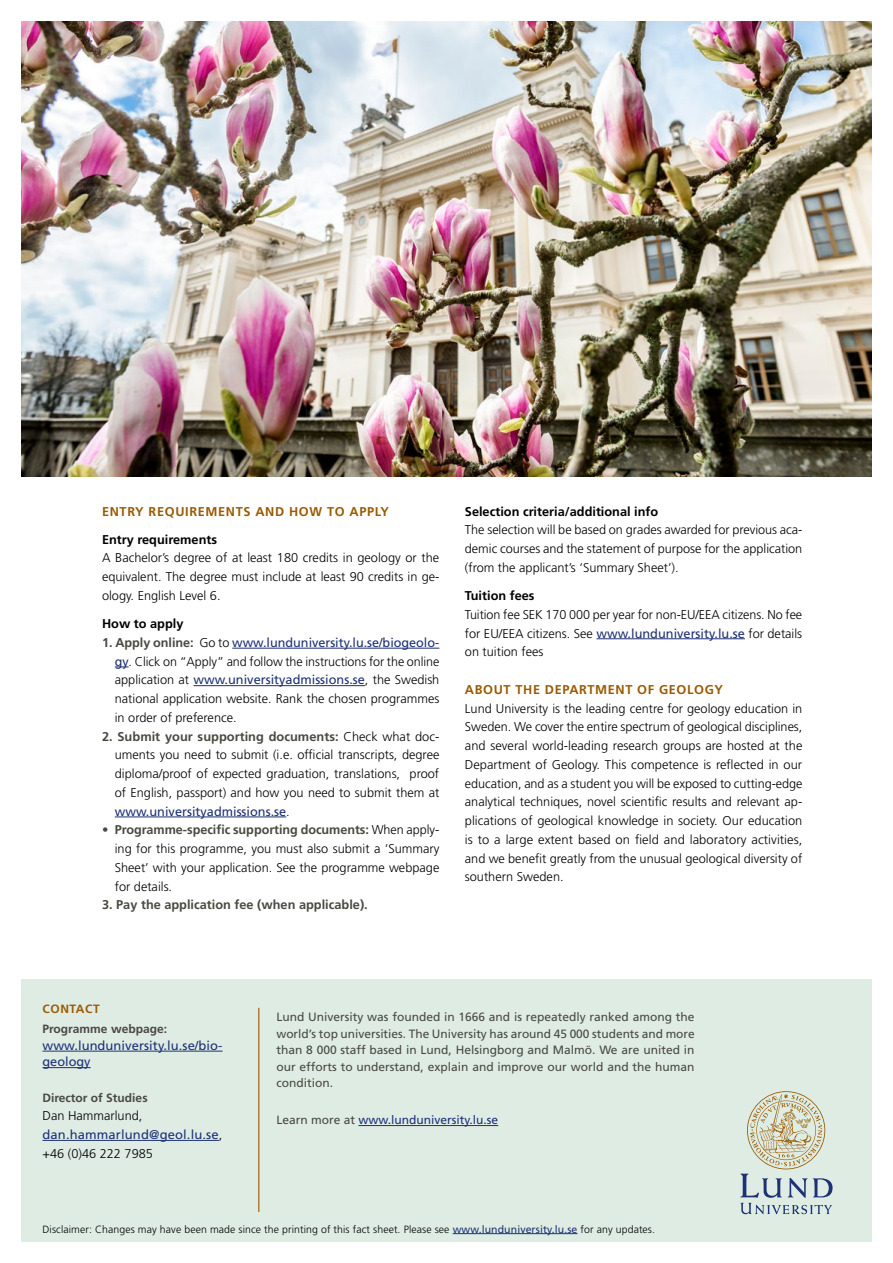
<style>
.page{position:relative;width:893px;height:1263px;background:#fff}
.page>*{position:absolute;margin:0;border:0;box-sizing:border-box;transform-origin:0 0}
.Svart_Brödtext_utan{font:300 12.75px/18.8px "Frutiger LT Std";color:#000;text-align:justify}
.Brödtext_Bold_t_o_m{font:300 12.75px/18.8px "Frutiger LT Std";color:#000;text-align:justify}
.Svart_Brödtext_utan-2{font:12.75px/16.5px "Frutiger LT Std";letter-spacing:.005em;color:#1d3176}
.H3_Underrubrik{font:700 12.75px "Frutiger LT Std";color:#000}
.H2_Brons_Underrubrik{font:700 12.75px "Frutiger LT Std";letter-spacing:.05em;color:#9a5b02}
.Brödtext_Bold_t_o_m-2{font:700 12.75px "Frutiger LT Std";color:#4a4941}
.t1{font:12px/16.5px "Frutiger LT Std";color:#4a4941;text-align:justify}
.t2{font:12px "Frutiger LT Std";color:#1d3176}
.Svart_Brödtext_utan-3{font:700 12px "Frutiger LT Std";color:#4a4941}
.H2_Brons_Underrubrik-2{font:700 12px "Frutiger LT Std";letter-spacing:.05em;color:#9a5b02}
.t3{font:300 10.5px "Frutiger LT Std";letter-spacing:.01em;color:#000}
.s1{font-weight:700;color:#4a4941}
.s2{font-weight:400;color:#1d3176}
.s3{font-weight:300;color:#000}
.s4{color:#4a4941}
</style>
<div class="page">
<img style="left:21px;top:21px;width:851px;height:455px">
<div style="left:21px;top:979px;width:851px;height:263px;background:#deece4"></div>
<hr style="left:258px;top:1008px;width:1px;height:204px;background:#9a5b02">
<hr style="left:232px;top:648px;width:207px;height:1px;background:#1d3176">
<svg style="left:115px;top:667px;width:14px;height:1px"></svg>
<hr style="left:193px;top:685px;width:172px;height:1px;background:#1d3176">
<hr style="left:115px;top:817px;width:171px;height:1px;background:#1d3176">
<hr style="left:596px;top:638px;width:149px;height:1px;background:#1d3176">
<hr style="left:43px;top:1051px;width:180px;height:1px;background:#1d3176">
<hr style="left:43px;top:1067px;width:48px;height:1px;background:#1d3176">
<hr style="left:43px;top:1140px;width:176px;height:1px;background:#1d3176">
<hr style="left:358px;top:1125px;width:140px;height:1px;background:#1d3176">
<hr style="left:453px;top:1233px;width:124px;height:1px;background:#1d3176">
<svg style="left:740px;top:1091px;width:92px;height:123px"></svg>
<h2 class="H2_Brons_Underrubrik" style="left:102px;top:504px;width:288px">ENTRY REQUIREMENTS AND HOW TO APPLY</h2>
<h3 class="H3_Underrubrik" style="left:102px;top:532px;width:117px">Entry requirements</h3>
<p class="Svart_Brödtext_utan" style="left:102px;top:549px;width:339px">A Bachelor’s degree of at least 180 credits in geology or the equivalent. The degree must include at least 90 credits in ge&shy;ology. English Level 6.</p>
<h3 class="H3_Underrubrik" style="left:102px;top:616px;width:83px">How to apply</h3>
<p class="Brödtext_Bold_t_o_m" style="left:115px;top:633px;width:326px;text-indent:-13px"><span class="s1">1. Apply online:</span> Go to <span class="s2">www.lunduniversity.lu.se/biogeolo&shy;gy</span>. Click on “Apply” and follow the instructions for the online application at <span class="s2">www.universityadmissions.se</span>, the Swedish national application website. Rank the chosen programmes in order of preference.</p>
<p class="Brödtext_Bold_t_o_m" style="left:115px;top:727px;width:326px;text-indent:-13px"><span class="s1">2. Submit your supporting documents:</span> Check what doc&shy;uments you need to submit (i.e. official transcripts, degree diploma/proof of expected graduation, translations, proof of English, passport) and how you need to submit them at <span class="s2">www.universityadmissions.se</span>.</p>
<p class="Svart_Brödtext_utan" style="left:115px;top:821px;width:326px;text-indent:-13px"><span class="s1">• Programme-specific supporting documents:</span> When apply&shy;ing for this programme, you must also submit a ‘Summary Sheet’ with your application. See the programme webpage for details.</p>
<p class="Brödtext_Bold_t_o_m-2" style="left:102px;top:897px;width:267px">3. Pay the application fee (when applicable).</p>
<h3 class="H3_Underrubrik" style="left:465px;top:504px;width:195px">Selection criteria/additional info</h3>
<p class="Svart_Brödtext_utan" style="left:465px;top:521px;width:339px">The selection will be based on grades awarded for previous aca&shy;demic courses and the statement of purpose for the application (from the applicant’s ‘Summary Sheet’).</p>
<h3 class="H3_Underrubrik" style="left:465px;top:588px;width:71px">Tuition fees</h3>
<p class="Svart_Brödtext_utan" style="left:465px;top:605px;width:339px">Tuition fee SEK 170 000 per year for non-EU/EEA citizens. No fee for EU/EEA citizens. See <span class="s2">www.lunduniversity.lu.se</span> for details on tuition fees</p>
<h2 class="H2_Brons_Underrubrik" style="left:465px;top:682px;width:260px">ABOUT THE DEPARTMENT OF GEOLOGY</h2>
<p class="Svart_Brödtext_utan" style="left:465px;top:699px;width:339px">Lund University is the leading centre for geology education in Sweden. We cover the entire spectrum of geological disciplines, and several world-leading research groups are hosted at the Department of Geology. This competence is reflected in our education, and as a student you will be exposed to cutting-edge analytical techniques, novel scientific results and relevant ap&shy;plications of geological knowledge in society. Our education is to a large extent based on field and laboratory activities, and we benefit greatly from the unusual geological diversity of southern Sweden.</p>
<h2 class="H2_Brons_Underrubrik-2" style="left:43px;top:1001px;width:59px">CONTACT</h2>
<p class="Svart_Brödtext_utan-3" style="left:43px;top:1022px;width:126px">Programme webpage:</p>
<p class="Svart_Brödtext_utan-2" style="left:43px;top:1037px;width:182px">www.lunduniversity.lu.se/bio&shy;geology</p>
<p class="Svart_Brödtext_utan-3" style="left:43px;top:1090px;width:107px">Director of Studies</p>
<p class="Svart_Brödtext_utan" style="left:43px;top:1107px;width:101px">Dan Hammarlund,</p>
<p class="Svart_Brödtext_utan-2" style="left:43px;top:1125px;width:182px;line-height:18.8px">dan.hammarlund@geol.lu.se<span class="s3">, +46 (0)46 222 7985</span></p>
<p class="t1" style="left:276px;top:1009px;width:420px">Lund University was founded in 1666 and is repeatedly ranked among the world’s top universities. The University has around 45 000 students and more than 8 000 staff based in Lund, Helsingborg and Malmö. We are united in our efforts to understand, explain and improve our world and the human condition.</p>
<p class="t2" style="left:276px;top:1113px;width:223px"><span class="s4">Learn more at</span> www.lunduniversity.lu.se</p>
<p class="t3" style="left:43px;top:1223px;width:614px">Disclaimer: Changes may have been made since the printing of this fact sheet. Please see <span class="s2">www.lunduniversity.lu.se</span> for any updates.</p>
</div>
